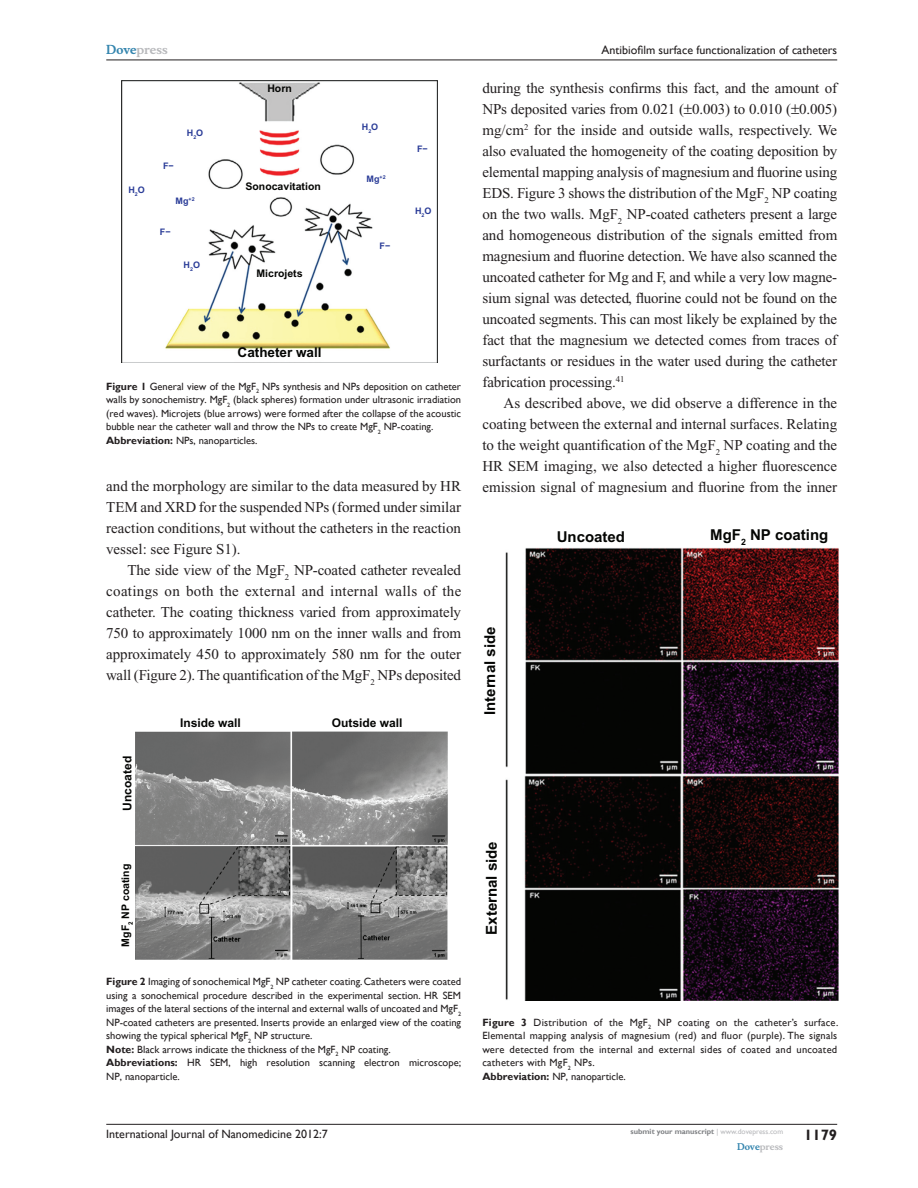
<style>
.page{position:relative;width:918px;height:1188px;background:#fff}
.page>*{position:absolute;margin:0;border:0;box-sizing:border-box;transform-origin:0 0}
.t1{font:15px/21px "Times New Roman";letter-spacing:-.005em;color:#231f20;text-align:justify}
.t2{font:700 15px "Arial";color:#040503}
.t3{font:700 15px "Gill Sans";color:#231f20}
.t4{font:700 13.5px "Arial";color:#040503}
.t5{font:12px "Gill Sans";color:#231f20}
.t6{font:700 12px "Arial";color:#040503}
.t7{font:700 12px "Musee";color:#b8b9bc}
.t8{font:10.5px/13.5px "Gill Sans";color:#231f20}
.t9{font:10.5px/13.5px "Gill Sans";letter-spacing:.02em;color:#231f20}
.t10{font:700 10.5px "Arial";color:#040503}
.t11{font:700 9px "Arial";color:#293b97}
.t12{font:700 9px "Musee";color:#b8b9bc}
.t13{font:700 7.5px "Gill Sans";color:#808285}
.s1{color:#3485ae}
.s2{font-weight:700}
.s3{font-weight:400;color:#b8b9bc}
</style>
<div class="page">
<img style="left:121px;top:81px;width:317px;height:282px">
<img style="left:136px;top:732px;width:311px;height:228px">
<img style="left:505px;top:547px;width:334px;height:454px">
<hr style="left:106px;top:1124px;width:731px;height:1px;background:#231f20">
<hr style="left:106px;top:60px;width:731px;height:1px;background:#231f20">
<p class="t7" style="left:106px;top:43px;width:63px"><span class="s1">Dove</span>press</p>
<p class="t11" style="left:163px;top:160px;width:12px">F−</p>
<p class="t11" style="left:187px;top:128px;width:18px">H<sub>2</sub>O</p>
<p class="t11" style="left:128px;top:185px;width:18px">H<sub>2</sub>O</p>
<p class="t11" style="left:176px;top:195px;width:20px">Mg<sup>+2</sup></p>
<p class="t11" style="left:160px;top:226px;width:12px">F−</p>
<p class="t11" style="left:184px;top:260px;width:18px">H<sub>2</sub>O</p>
<p class="t10" style="left:267px;top:83px;width:26px">Horn</p>
<p class="t10" style="left:246px;top:180px;width:77px">Sonocavitation</p>
<p class="t10" style="left:257px;top:267px;width:48px">Microjets</p>
<p class="t4" style="left:238px;top:345px;width:86px">Catheter wall</p>
<p class="t11" style="left:362px;top:121px;width:18px">H<sub>2</sub>O</p>
<p class="t11" style="left:367px;top:174px;width:20px">Mg<sup>+2</sup></p>
<p class="t11" style="left:380px;top:241px;width:12px">F−</p>
<p class="t11" style="left:417px;top:143px;width:12px">F−</p>
<p class="t11" style="left:415px;top:205px;width:18px">H<sub>2</sub>O</p>
<p class="t8" style="left:106px;top:380px;width:357px"><span class="s2">Figure 1</span> General view of the MgF<sub>2</sub> NPs synthesis and NPs deposition on catheter walls by sonochemistry. MgF<sub>2</sub> (black spheres) formation under ultrasonic irradiation (red waves). Microjets (blue arrows) were formed after the collapse of the acoustic bubble near the catheter wall and throw the NPs to create MgF<sub>2</sub> NP-coating.<br><span class="s2">Abbreviation:</span> NPs, nanoparticles.</p>
<p class="t1" style="left:106px;top:476px;width:356px">and the morphology are similar to the data measured by HR TEM and XRD for the suspended NPs (formed under similar reaction conditions, but without the catheters in the reaction vessel: see Figure S1).</p>
<p class="t1" style="left:106px;top:560px;width:357px;text-indent:21px">The side view of the MgF<sub>2</sub> NP-coated catheter revealed coatings on both the external and internal walls of the catheter. The coating thickness varied from approximately 750 to approximately 1000 nm on the inner walls and from approximately 450 to approximately 580 nm for the outer wall (Figure 2). The quantification of the MgF<sub>2</sub> NPs deposited</p>
<p class="t6" style="left:120px;top:811px;width:56px;rotate:-90deg">Uncoated</p>
<p class="t10" style="left:119px;top:947px;width:84px;rotate:-90deg">MgF<sub>2</sub> NP coating</p>
<p class="t6" style="left:180px;top:716px;width:62px">Inside wall</p>
<p class="t6" style="left:332px;top:716px;width:72px">Outside wall</p>
<p class="t8" style="left:106px;top:975px;width:356px"><span class="s2">Figure 2</span> Imaging of sonochemical MgF<sub>2</sub> NP catheter coating. Catheters were coated using a sonochemical procedure described in the experimental section. HR SEM images of the lateral sections of the internal and external walls of uncoated and MgF<sub>2<br></sub>NP-coated catheters are presented. Inserts provide an enlarged view of the coating showing the typical spherical MgF<sub>2</sub> NP structure.<br><span class="s2">Note:</span> Black arrows indicate the thickness of the MgF<sub>2</sub> NP coating.<br><span class="s2">Abbreviations:</span> HR SEM, high resolution scanning electron microscope; NP, nanoparticle.</p>
<p class="t5" style="left:106px;top:1127px;width:223px">International Journal of Nanomedicine 2012:7</p>
<p class="t5" style="left:602px;top:43px;width:237px">Antibiofilm surface functionalization of catheters</p>
<p class="t1" style="left:482px;top:77px;width:356px">during the synthesis confirms this fact, and the amount of NPs deposited varies from 0.021 ( 0.003) to 0.010 ( 0.005) mg/cm<sup>2</sup> for the inside and outside walls, respectively. We also evaluated the homogeneity of the coating deposition by elemental mapping analysis of magnesium and fluorine using EDS. Figure 3 shows the distribution of the MgF<sub>2</sub> NP coating on the two walls. MgF<sub>2</sub> NP-coated catheters present a large and homogeneous distribution of the signals emitted from magnesium and fluorine detection. We have also scanned the uncoated catheter for Mg and F, and while a very low magne&shy;sium signal was detected, fluorine could not be found on the uncoated segments. This can most likely be explained by the fact that the magnesium we detected comes from traces of surfactants or residues in the water used during the catheter fabrication processing.<sup>41</sup></p>
<p class="t1" style="left:482px;top:392px;width:356px;text-indent:21px">As described above, we did observe a difference in the coating between the external and internal surfaces. Relating to the weight quantification of the MgF<sub>2</sub> NP coating and the HR SEM imaging, we also detected a higher fluorescence emission signal of magnesium and fluorine from the inner</p>
<p class="t2" style="left:481px;top:715px;width:90px;rotate:-90deg">Internal side</p>
<p class="t2" style="left:483px;top:935px;width:95px;rotate:-90deg">External side</p>
<p class="t2" style="left:557px;top:528px;width:70px">Uncoated</p>
<p class="t2" style="left:710px;top:526px;width:120px">MgF<sub>2</sub> NP coating</p>
<p class="t9" style="left:482px;top:1016px;width:357px"><span class="s2">Figure 3</span> Distribution of the MgF<sub>2</sub> NP coating on the catheter’s surface.<br>Elemental mapping analysis of magnesium (red) and fluor (purple). The signals were detected from the internal and external sides of coated and uncoated catheters with MgF<sub>2</sub> NPs.<br><span class="s2">Abbreviation:</span> NP, nanoparticle.</p>
<p class="t13" style="left:631px;top:1127px;width:154px">submit your manuscript <span class="s3">| www.dovepress.com</span></p>
<p class="t12" style="left:737px;top:1141px;width:48px"><span class="s1">Dove</span>press</p>
<p class="t3" style="left:804px;top:1126px;width:35px">1179</p>
</div>
